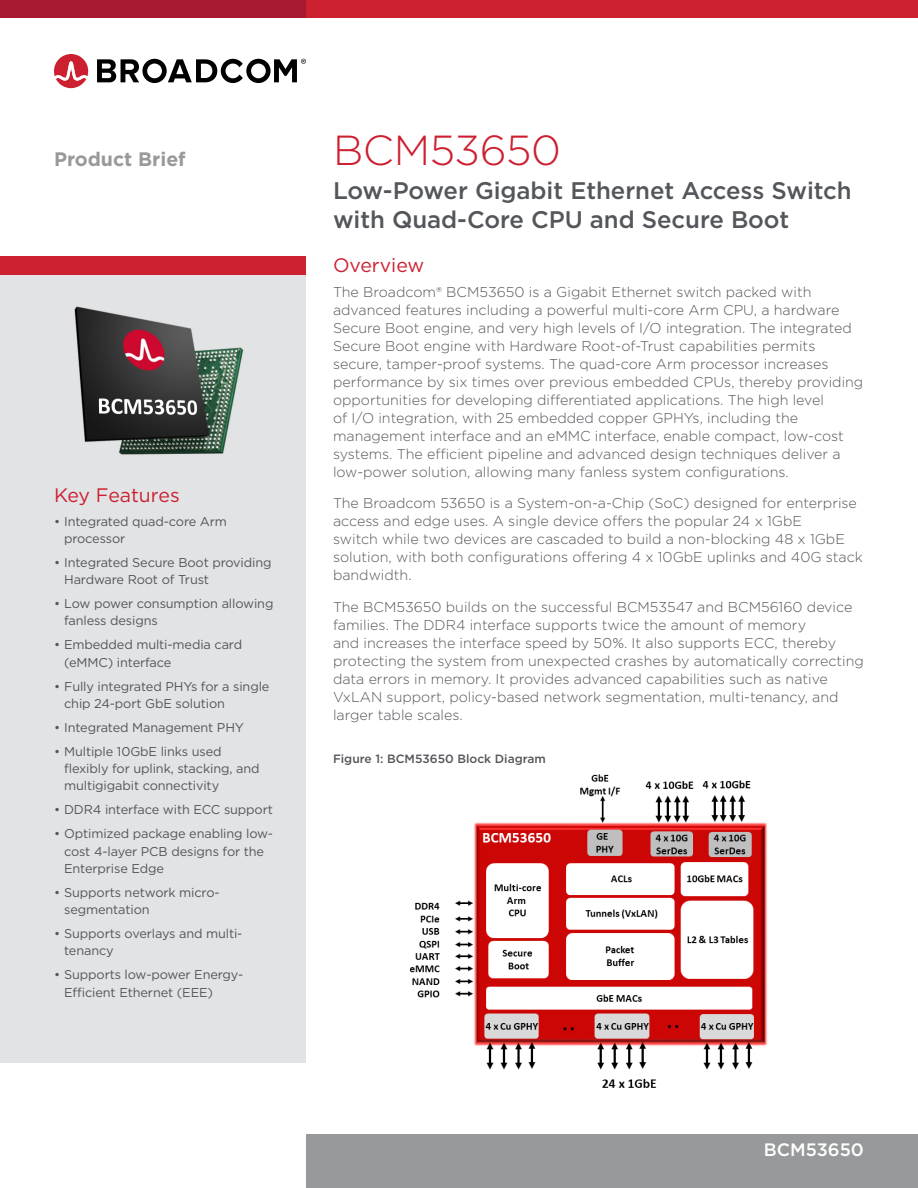
<style>
.page{position:relative;width:918px;height:1188px;background:#fff}
.page>*{position:absolute;margin:0;border:0;box-sizing:border-box;transform-origin:0 0}
.Cover_Main_Title{font:300 42px "Gotham";letter-spacing:-.01em;color:#cc2031}
.Cover_Main_Subtitle{font:500 24px/28.8px "Gotham";letter-spacing:-.005em;color:#53565a}
.Body_Head{font:19.5px "Gotham";color:#cc2031}
.t1{font:700 19.5px "Gotham";color:#97999b}
.t2{font:500 18px "Gotham";color:#fff}
.Body_Text{font:300 14.25px/18px "Gotham";color:#53565a}
.t3{font:12.75px/17.2px "Gotham";letter-spacing:-.01em;color:#53565a}
.Figure_Caption{font:500 12px "Gotham";color:#53565a}
</style>
<div class="page">
<svg style="left:97px;top:59px;width:209px;height:24px"></svg>
<svg style="left:54px;top:54px;width:34px;height:34px"></svg>
<div style="left:306px;top:1134px;width:612px;height:54px;background:#97999b"></div>
<div style="left:0;top:0;width:707px;height:18px;background:#a6192e"></div>
<div style="left:306px;top:0;width:612px;height:18px;background:#cc2031"></div>
<div style="left:0;top:256px;width:306px;height:807px;background:#e2e3e4"></div>
<div style="left:0;top:256px;width:306px;height:19px;background:#cc2031"></div>
<img style="left:409px;top:774px;width:359px;height:314px">
<img style="left:74px;top:306px;width:170px;height:149px">
<h3 class="t1" style="left:54px;top:146px;width:133px">Product Brief</h3>
<p class="Body_Head" style="left:54px;top:482px;width:127px">Key Features</p>
<p class="t3" style="left:64px;top:512px;width:164px;text-indent:-10px">• Integrated quad-core Arm processor</p>
<p class="t3" style="left:64px;top:553px;width:209px;text-indent:-10px">• Integrated Secure Boot providing<br>Hardware Root of Trust</p>
<p class="t3" style="left:64px;top:595px;width:211px;text-indent:-10px">• Low power consumption allowing fanless designs</p>
<p class="t3" style="left:64px;top:636px;width:180px;text-indent:-10px">• Embedded multi-media card (eMMC) interface</p>
<p class="t3" style="left:64px;top:677px;width:207px;text-indent:-10px">• Fully integrated PHYs for a single chip 24-port GbE solution</p>
<p class="t3" style="left:54px;top:718px;width:192px">• Integrated Management PHY</p>
<p class="t3" style="left:64px;top:742px;width:197px;text-indent:-10px">• Multiple 10GbE links used flexibly for uplink, stacking, and multigigabit connectivity</p>
<p class="t3" style="left:54px;top:801px;width:220px">• DDR4 interface with ECC support</p>
<p class="t3" style="left:64px;top:825px;width:211px;text-indent:-10px">• Optimized package enabling low&shy;cost 4-layer PCB designs for the<br>Enterprise Edge</p>
<p class="t3" style="left:64px;top:883px;width:157px;text-indent:-10px">• Supports network micro&shy;segmentation</p>
<p class="t3" style="left:64px;top:925px;width:180px;text-indent:-10px">• Supports overlays and multi&shy;tenancy</p>
<p class="t3" style="left:64px;top:966px;width:181px;text-indent:-10px">• Supports low-power Energy-<br>Efficient Ethernet (EEE)</p>
<p class="Cover_Main_Title" style="left:333px;top:124px;width:230px">BCM53650</p>
<p class="Cover_Main_Subtitle" style="left:333px;top:176px;width:520px">Low-Power Gigabit Ethernet Access Switch with Quad-Core CPU and Secure Boot</p>
<p class="Body_Head" style="left:333px;top:253px;width:93px">Overview</p>
<p class="Body_Text" style="left:333px;top:282px;width:532px">The Broadcom® BCM53650 is a Gigabit Ethernet switch packed with advanced features including a powerful multi-core Arm CPU, a hardware Secure Boot engine, and very high levels of I/O integration. The integrated Secure Boot engine with Hardware Root-of-Trust capabilities permits secure, tamper-proof systems. The quad-core Arm processor increases performance by six times over previous embedded CPUs, thereby providing opportunities for developing differentiated applications. The high level<br>of I/O integration, with 25 embedded copper GPHYs, including the management interface and an eMMC interface, enable compact, low-cost systems. The efficient pipeline and advanced design techniques deliver a low-power solution, allowing many fanless system configurations.</p>
<p class="Body_Text" style="left:333px;top:494px;width:531px">The Broadcom 53650 is a System-on-a-Chip (SoC) designed for enterprise access and edge uses. A single device offers the popular 24 x 1GbE<br>switch while two devices are cascaded to build a non-blocking 48 x 1GbE solution, with both configurations offering 4 x 10GbE uplinks and 40G stack bandwidth.</p>
<p class="Body_Text" style="left:333px;top:597px;width:532px">The BCM53650 builds on the successful BCM53547 and BCM56160 device families. The DDR4 interface supports twice the amount of memory<br>and increases the interface speed by 50%. It also supports ECC, thereby protecting the system from unexpected crashes by automatically correcting data errors in memory. It provides advanced capabilities such as native VxLAN support, policy-based network segmentation, multi-tenancy, and larger table scales.</p>
<p class="Figure_Caption" style="left:333px;top:751px;width:214px">Figure 1: BCM53650 Block Diagram</p>
<p class="t2" style="left:764px;top:1138px;width:102px">BCM53650</p>
</div>
